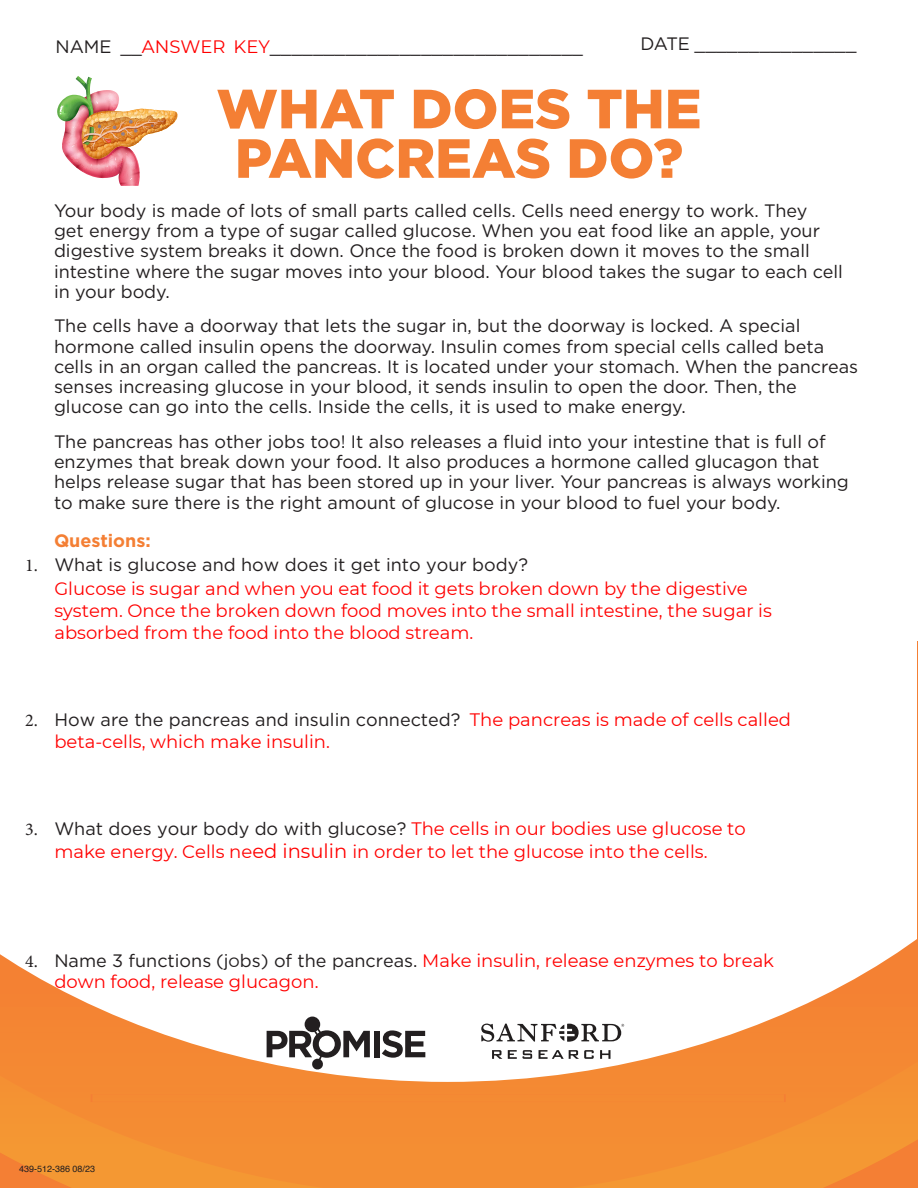
<style>
.page{position:relative;width:918px;height:1188px;background:#fff}
.page>*{position:absolute;margin:0;border:0;box-sizing:border-box;transform-origin:0 0}
.t1{font:900 55.05px/49.5px "Gotham";color:#f47f34;text-align:center}
.t2{font:18px/20.2px "Gotham";color:#231f20}
.t3{font:18px/21.9px "Montserrat";color:#f00}
.t4{font:700 18px "Gotham";color:#f47f34}
.t5{font:9px "Helvetica";color:#231f20}
.s1{font-family:"Montserrat";color:#f00}
.s2{font-family:"Minion Pro"}
.s3{font-family:"Minion Pro";color:#231f20}
.s4{font-family:"Gotham";color:#231f20}
.s5{font-size:19.5px}
.s6{font-family:"Montserrat"}
</style>
<div class="page">
<svg style="left:0;top:641px;width:918px;height:547px;background:#f48f33"></svg>
<svg style="left:0;top:641px;width:916px;height:441px"></svg>
<div style="left:374px;top:1031px;width:6px;height:26px;background:#231f20"></div>
<svg style="left:382px;top:1030px;width:43px;height:28px"></svg>
<div style="left:305px;top:1017px;width:15px;height:15px;background:#231f20;border-radius:50%"></div>
<svg style="left:267px;top:1024px;width:103px;height:46px"></svg>
<svg style="left:492px;top:1050px;width:10px;height:9px"></svg>
<svg style="left:508px;top:1050px;width:24px;height:9px"></svg>
<svg style="left:539px;top:1050px;width:55px;height:9px"></svg>
<svg style="left:600px;top:1050px;width:11px;height:9px"></svg>
<svg style="left:481px;top:1024px;width:143px;height:18px"></svg>
<div style="left:91px;top:1094px;width:694px;height:8px;border:1px solid #f47f34"></div>
<img style="left:57px;top:76px;width:121px;height:110px">
<p class="t2" style="left:56px;top:36px;width:529px">NAME __<span class="s1">ANSWER KEY</span>_____________________________</p>
<p class="t2" style="left:641px;top:33px;width:217px">DATE _______________</p>
<h1 class="t1" style="left:216px;top:84px;width:487px">WHAT DOES THE<br>PANCREAS DO?</h1>
<p class="t2" style="left:54px;top:200px;width:791px">Your body is made of lots of small parts called cells. Cells need energy to work. They<br>get energy from a type of sugar called glucose. When you eat food like an apple, your digestive system breaks it down. Once the food is broken down it moves to the small intestine where the sugar moves into your blood. Your blood takes the sugar to each cell in your body.</p>
<p class="t2" style="left:54px;top:316px;width:806px">The cells have a doorway that lets the sugar in, but the doorway is locked. A special hormone called insulin opens the doorway. Insulin comes from special cells called beta cells in an organ called the pancreas. It is located under your stomach. When the pancreas senses increasing glucose in your blood, it sends insulin to open the door. Then, the glucose can go into the cells. Inside the cells, it is used to make energy.</p>
<p class="t2" style="left:54px;top:431px;width:796px">The pancreas has other jobs too! It also releases a fluid into your intestine that is full of enzymes that break down your food. It also produces a hormone called glucagon that helps release sugar that has been stored up in your liver. Your pancreas is always working to make sure there is the right amount of glucose in your blood to fuel your body.</p>
<p class="t4" style="left:54px;top:529px;width:98px">Questions:</p>
<p class="t2" style="left:25px;top:554px;width:504px"><span class="s2">1.</span> What is glucose and how does it get into your body?</p>
<p class="t3" style="left:54px;top:577px;width:719px">Glucose is sugar and when you eat food it gets broken down by the digestive system. Once the broken down food moves into the small intestine, the sugar is absorbed from the food into the blood stream.</p>
<p class="t2" style="left:25px;top:709px;width:767px"><span class="s2">2.</span> How are the pancreas and insulin connected? <span class="s1">The pancreas is made of cells called</span></p>
<p class="t3" style="left:54px;top:730px;width:277px">beta-cells, which make insulin.</p>
<p class="t3" style="left:25px;top:816px;width:722px;line-height:23.1px;text-align:center"><span class="s3">3.</span> <span class="s4">What does your body do with glucose?</span> The cells in our bodies use glucose to make energy. Cells ne<span class="s5">ed insulin</span> in order to let the glucose into the cells.</p>
<p class="t2" style="left:25px;top:950px;width:750px"><span class="s2">4.</span> Name 3 functions (j<span class="s6">o</span>bs) of the pancreas. <span class="s1">Make insulin, release enzymes to break</span></p>
<p class="t3" style="left:54px;top:970px;width:266px">down food, release glucagon.</p>
<p class="t5" style="left:19px;top:1162px;width:78px">439-512-386 08/23</p>
</div>
